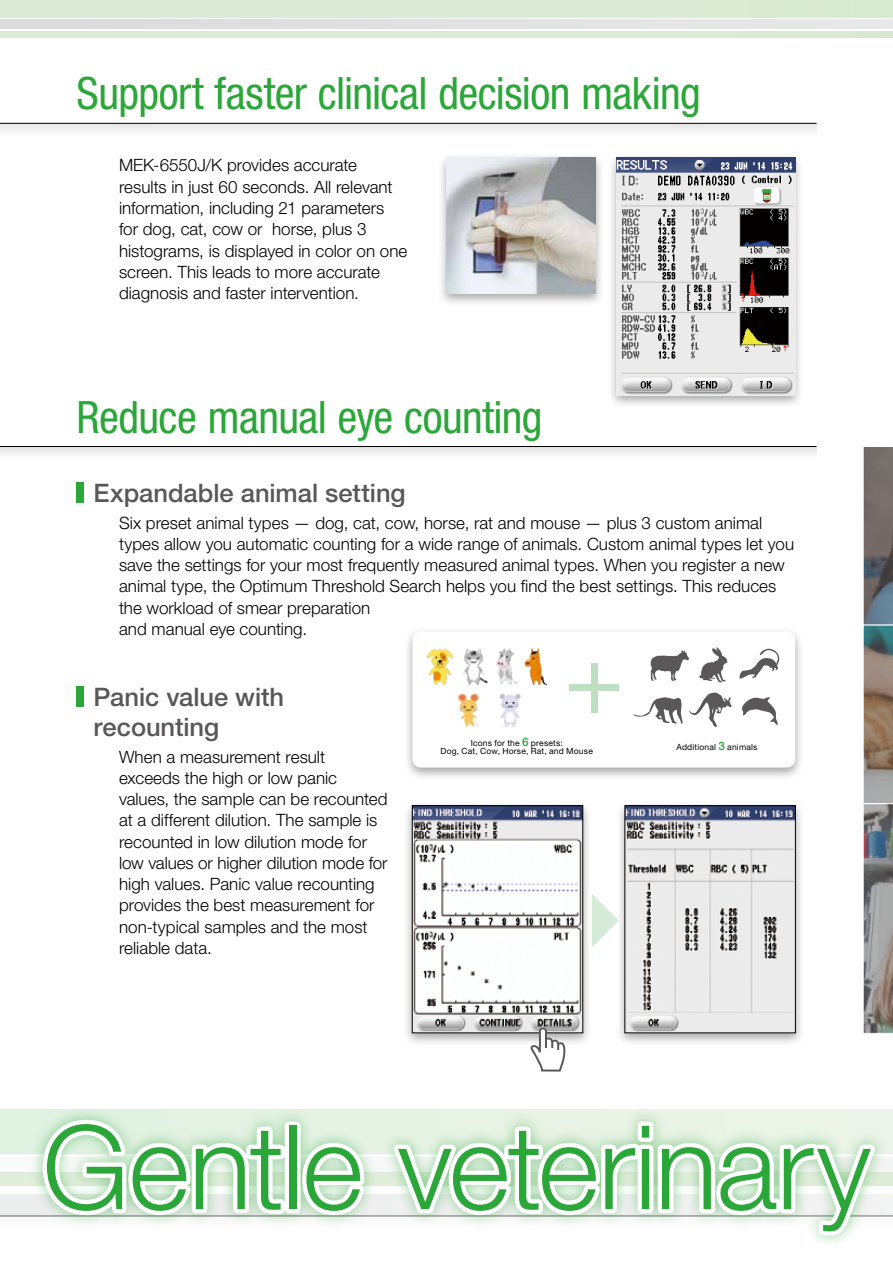
<style>
.page{position:relative;width:893px;height:1263px;background:#fff}
.page>*{position:absolute;margin:0;border:0;box-sizing:border-box;transform-origin:0 0}
.t1{font:300 116.7px "Helvetica Neue LT Std";letter-spacing:-.01em;color:#2aa738}
.t2{font:condensed 44.7px "Helvetica Neue LT Std";letter-spacing:-.015em;color:#2aa738}
.t3{font:500 25.5px/29.7px "Helvetica Neue LT Std";letter-spacing:-.005em;color:#595757}
.t4{font:300 16.95px/21.3px "Helvetica Neue LT Std";color:#000}
.t5{font:8.55px/7.9px "Helvetica Neue LT Std";letter-spacing:.025em;color:#000;text-align:center}
.s1{font-weight:500;font-size:11.7px;color:#2aa738}
</style>
<div class="page">
<div style="left:77px;top:482px;width:7px;height:21px;background:#2aa738"></div>
<div style="left:77px;top:687px;width:7px;height:20px;background:#2aa738"></div>
<svg style="left:863px;top:447px;width:30px;height:587px"></svg>
<div style="left:0;top:1211px;width:893px;height:19px;background:#000;opacity:.35"></div>
<div style="left:0;top:20px;width:893px;height:8px;background:#e1e1e1"></div>
<div style="left:0;top:1157px;width:893px;height:15px;background:#fafafa"></div>
<div style="left:0;top:1194px;width:893px;height:22px;background:#eceded"></div>
<div style="left:0;top:1172px;width:893px;height:14px;background:#e1eedb"></div>
<div style="left:0;top:1110px;width:893px;height:43px;background:#e0f2e2"></div>
<div style="left:0;top:0;width:893px;height:17px;background:#dbead4"></div>
<div style="left:0;top:31px;width:893px;height:7px;background:#dbead4"></div>
<div style="left:0;top:123px;width:816px;height:13px;background:#f1f1f1"></div>
<svg style="left:0;top:447px;width:816px;height:7px"></svg>
<hr style="left:0;top:446px;width:816px;height:1px;background:#000">
<hr style="left:0;top:123px;width:816px;height:1px;background:#000">
<div style="left:608px;top:153px;width:196px;height:256px;background:#000;opacity:.35"></div>
<img style="left:617px;top:157px;width:178px;height:238px">
<div style="left:437px;top:153px;width:167px;height:154px;background:#000;opacity:.35"></div>
<img style="left:446px;top:157px;width:149px;height:136px">
<div style="left:403px;top:801px;width:189px;height:245px;background:#000;opacity:.35"></div>
<div style="left:616px;top:801px;width:189px;height:245px;background:#000;opacity:.35"></div>
<div style="left:403px;top:627px;width:401px;height:154px;background:#000;opacity:.35"></div>
<div style="left:412px;top:631px;width:383px;height:136px;background:#fff;border-radius:9px"></div>
<svg style="left:592px;top:805px;width:204px;height:228px"></svg>
<svg style="left:412px;top:805px;width:171px;height:266px"></svg>
<div style="left:569px;top:684px;width:50px;height:7px;background:#bedfc2"></div>
<div style="left:591px;top:663px;width:7px;height:50px;background:#bedfc2"></div>
<svg style="left:699px;top:647px;width:29px;height:35px"></svg>
<svg style="left:742px;top:697px;width:36px;height:28px"></svg>
<svg style="left:633px;top:697px;width:50px;height:27px"></svg>
<svg style="left:689px;top:692px;width:43px;height:35px"></svg>
<svg style="left:739px;top:648px;width:41px;height:31px"></svg>
<svg style="left:651px;top:650px;width:38px;height:31px"></svg>
<img style="left:427px;top:648px;width:119px;height:79px">
<div style="left:29px;top:1106px;width:864px;height:143px;background:#2aa738;opacity:.5"></div>
<svg style="left:38px;top:1115px;width:251px;height:104px"></svg>
<div style="left:285px;top:1121px;width:15px;height:92px;border:9px solid #fff"></div>
<svg style="left:298px;top:1139px;width:73px;height:80px"></svg>
<svg style="left:386px;top:1117px;width:497px;height:123px"></svg>
<h2 class="t2" style="left:77px;top:68px;width:626px">Support faster clinical decision making</h2>
<p class="t4" style="left:119px;top:154px;width:290px">MEK-6550J/K provides accurate results in just 60 seconds. All relevant information, including 21 parameters for dog, cat, cow or horse, plus 3 histograms, is displayed in color on one screen. This leads to more accurate diagnosis and faster intervention.</p>
<h2 class="t2" style="left:77px;top:391px;width:467px">Reduce manual eye counting</h2>
<h3 class="t3" style="left:94px;top:477px;width:314px">Expandable animal setting</h3>
<p class="t4" style="left:119px;top:512px;width:677px">Six preset animal types — dog, cat, cow, horse, rat and mouse — plus 3 custom animal types allow you automatic counting for a wide range of animals. Custom animal types let you save the settings for your most frequently measured animal types. When you register a new animal type, the Optimum Threshold Search helps you find the best settings. This reduces the workload of smear preparation<br>and manual eye counting.</p>
<h3 class="t3" style="left:94px;top:682px;width:192px">Panic value with recounting</h3>
<p class="t4" style="left:119px;top:745px;width:270px">When a measurement result exceeds the high or low panic values, the sample can be recounted at a different dilution. The sample is recounted in low dilution mode for low values or higher dilution mode for high values. Panic value recounting provides the best measurement for non-typical samples and the most reliable data.</p>
<p class="t5" style="left:441px;top:739px;width:154px">Icons for the <span class="s1">6</span> presets:<br>Dog, Cat, Cow, Horse, Rat, and Mouse</p>
<p class="t5" style="left:676px;top:743px;width:83px">Additional <span class="s1">3</span> animals</p>
<h1 class="t1" style="left:43px;top:1096px;width:830px">Gentle veterinary</h1>
</div>
